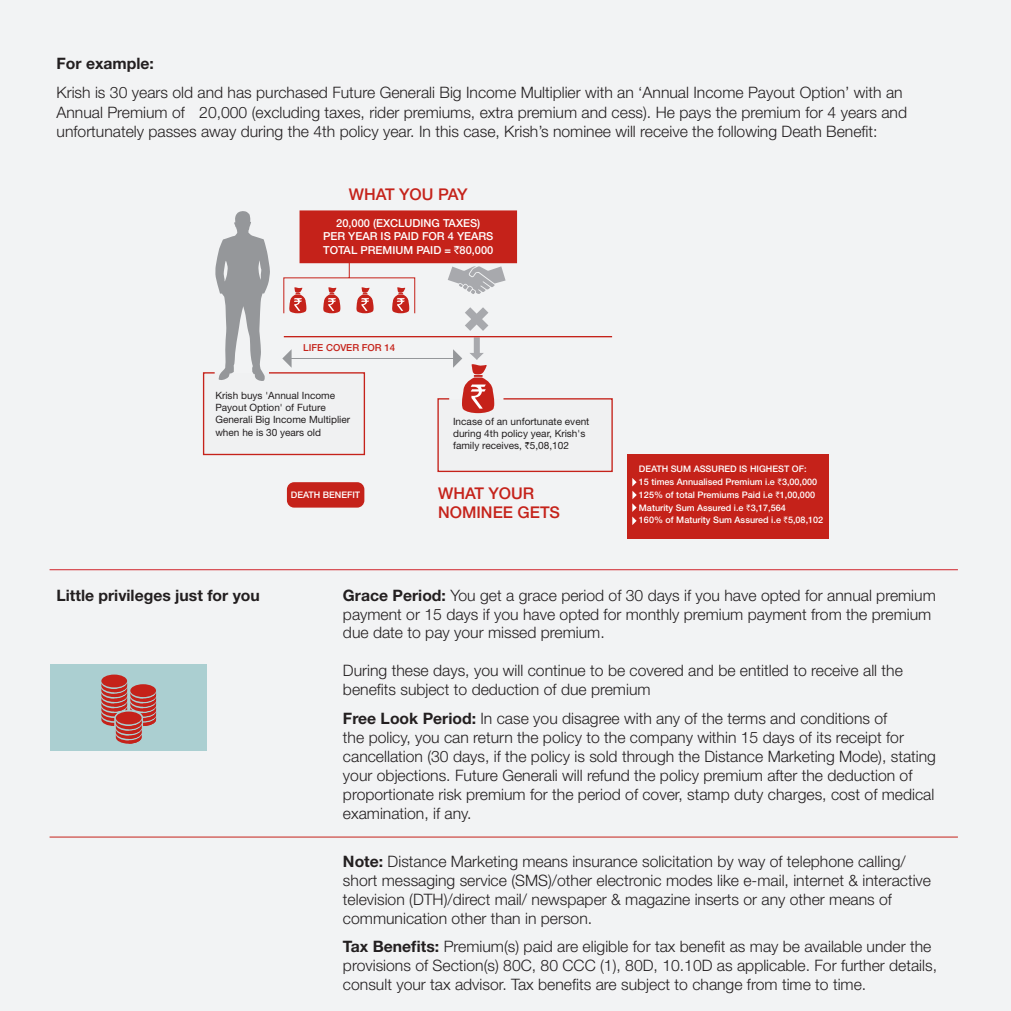
<style>
.page{position:relative;width:1011px;height:1011px;background:#fff}
.page>*{position:absolute;margin:0;border:0;box-sizing:border-box;transform-origin:0 0}
.t1{font:500 16.1px/19.4px "Helvetica Neue LT Std";color:#c5221a}
.t2{font:300 15.75px/18.9px "Helvetica Neue LT Std";color:#231f20}
.t3{font:700 15.75px "Helvetica Neue LT Std";color:#231f20}
.t4{font:500 11.03px/13.3px "Helvetica Neue LT Std";color:#fff;text-align:center}
.t5{font:9.97px/12.1px "Helvetica Neue LT Std";color:#231f20}
.t6{font:500 9.62px "Helvetica Neue LT Std";color:#c5221a}
.t7{font:500 9.1px/12.8px "Helvetica Neue LT Std";color:#fff}
.s1{font-family:"Rupee Foradian";font-weight:400}
.s2{font-family:"Rupee"}
.s3{font-family:"Rupee";font-weight:400}
.s4{font-weight:700}
</style>
<div class="page">
<div style="left:0;top:0;width:1008px;height:1011px;background:#f2f3f4"></div>
<hr style="left:1008px;top:0;width:3px;height:1011px;background:#f2f3f4">
<hr style="left:50px;top:569px;width:286px;height:1px;background:#d1232a">
<hr style="left:336px;top:569px;width:621px;height:1px;background:#d1232a">
<hr style="left:50px;top:836px;width:286px;height:1px;background:#c5221a">
<hr style="left:336px;top:836px;width:621px;height:1px;background:#c5221a">
<div style="left:51px;top:664px;width:156px;height:86px;background:#abcfd1"></div>
<div style="left:101px;top:674px;width:26px;height:13px;background:#c5221a;border-radius:50%"></div>
<svg style="left:101px;top:682px;width:55px;height:61px"></svg>
<div style="left:627px;top:454px;width:202px;height:85px;background:#c5221a"></div>
<div style="left:300px;top:211px;width:216px;height:51px;background:#c5221a"></div>
<svg style="left:202px;top:336px;width:411px;height:120px"></svg>
<hr style="left:284px;top:358px;width:176px;height:1px;background:#95979a">
<div style="left:299px;top:210px;width:218px;height:53px;border:1px solid #c5221a"></div>
<svg style="left:465px;top:307px;width:23px;height:24px"></svg>
<div style="left:287px;top:482px;width:77px;height:25px;background:#c5221a;border-radius:7px"></div>
<svg style="left:215px;top:211px;width:55px;height:170px"></svg>
<svg style="left:437px;top:337px;width:176px;height:136px"></svg>
<svg style="left:282px;top:349px;width:9px;height:19px"></svg>
<svg style="left:632px;top:478px;width:4px;height:47px"></svg>
<svg style="left:283px;top:261px;width:133px;height:53px"></svg>
<svg style="left:448px;top:266px;width:57px;height:28px"></svg>
<p class="t3" style="left:57px;top:54px;width:99px">For example:</p>
<p class="t2" style="left:57px;top:83px;width:852px">Krish is 30 years old and has purchased Future Generali Big Income Multiplier with an ‘Annual Income Payout Option’ with an<br>Annual Premium of 20,000 (excluding taxes, rider premiums, extra premium and cess). He pays the premium for 4 years and unfortunately passes away during the 4th policy year. In this case, Krish’s nominee will receive the following Death Benefit:</p>
<p class="t1" style="left:349px;top:184px;width:120px">WHAT YOU PAY</p>
<p class="t4" style="left:323px;top:216px;width:172px">20,000 (EXCLUDING TAXES)<br>PER YEAR IS PAID FOR 4 YEARS<br>TOTAL PREMIUM PAID = <span class="s1">`</span>80,000</p>
<p class="t6" style="left:303px;top:341px;width:93px">LIFE COVER FOR 14</p>
<p class="t5" style="left:215px;top:389px;width:136px">Krish buys 'Annual Income<br>Payout Option' of Future<br>Generali Big Income Multiplier when he is 30 years old</p>
<p class="t7" style="left:291px;top:488px;width:71px">DEATH BENEFIT</p>
<p class="t5" style="left:453px;top:415px;width:138px">Incase of an unfortunate event during 4th policy year, Krish's family receives, <span class="s2">`</span>5,08,102</p>
<p class="t1" style="left:438px;top:483px;width:123px">WHAT YOUR<br>NOMINEE GETS</p>
<p class="t7" style="left:639px;top:462px;width:186px">DEATH SUM ASSURED IS HIGHEST OF:<br>15 times Annualised Premium i.e <span class="s3">`</span>3,00,000<br>125% of total Premiums Paid i.e <span class="s3">`</span>1,00,000<br>Maturity Sum Assured i.e <span class="s3">`</span>3,17,564<br>160% of Maturity Sum Assured i.e <span class="s3">`</span>5,08,102</p>
<p class="t3" style="left:57px;top:585px;width:205px">Little privileges just for you</p>
<p class="t2" style="left:343px;top:585px;width:594px"><span class="s4">Grace Period:</span> You get a grace period of 30 days if you have opted for annual premium payment or 15 days if you have opted for monthly premium payment from the premium due date to pay your missed premium.</p>
<p class="t2" style="left:343px;top:661px;width:561px">During these days, you will continue to be covered and be entitled to receive all the benefits subject to deduction of due premium</p>
<p class="t2" style="left:343px;top:708px;width:594px"><span class="s4">Free Look Period:</span> In case you disagree with any of the terms and conditions of<br>the policy, you can return the policy to the company within 15 days of its receipt for cancellation (30 days, if the policy is sold through the Distance Marketing Mode), stating your objections. Future Generali will refund the policy premium after the deduction of proportionate risk premium for the period of cover, stamp duty charges, cost of medical examination, if any.</p>
<p class="t2" style="left:343px;top:851px;width:589px"><span class="s4">Note:</span> Distance Marketing means insurance solicitation by way of telephone calling/ short messaging service (SMS)/other electronic modes like e-mail, internet &amp; interactive television (DTH)/direct mail/ newspaper &amp; magazine inserts or any other means of communication other than in person.</p>
<p class="t2" style="left:343px;top:937px;width:595px"><span class="s4">Tax Benefits:</span> Premium(s) paid are eligible for tax benefit as may be available under the provisions of Section(s) 80C, 80 CCC (1), 80D, 10.10D as applicable. For further details, consult your tax advisor. Tax benefits are subject to change from time to time.</p>
</div>
